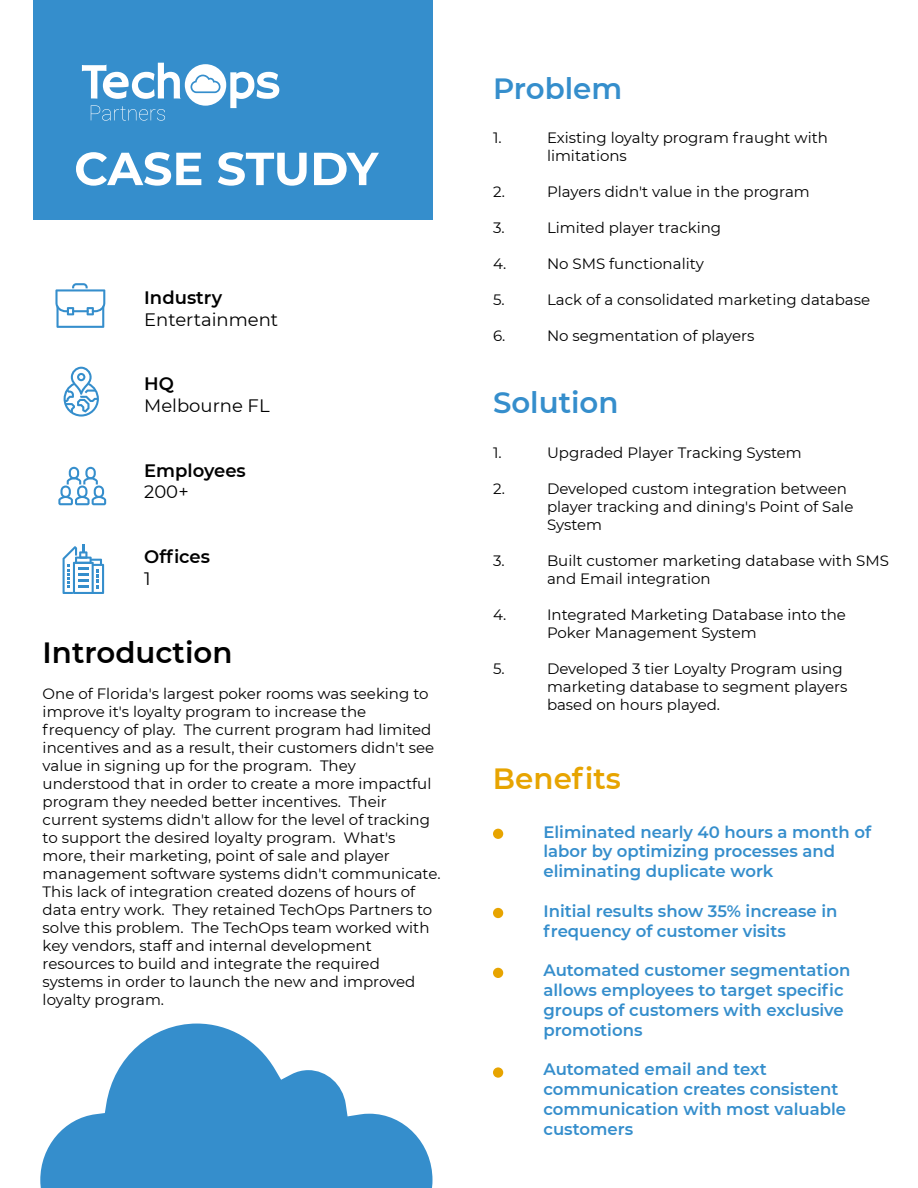
<style>
.page{position:relative;width:918px;height:1188px;background:#fff}
.page>*{position:absolute;margin:0;border:0;box-sizing:border-box;transform-origin:0 0}
.t1{font:600 29.25px "Montserrat";color:#358ecc}
.t2{font:600 29.25px "Montserrat";color:#000}
.t3{font:600 29.25px "Montserrat";color:#e7a400}
.t4{font:18px "Montserrat";color:#000}
.t5{font:600 18px "Montserrat";color:#000}
.t6{font:600 16.5px/19.8px "Montserrat";color:#358ecc}
.t7{font:15px/18px "Montserrat";color:#000}
</style>
<div class="page">
<div style="left:33px;top:0;width:400px;height:220px;background:#358ecc"></div>
<svg style="left:82px;top:63px;width:197px;height:58px"></svg>
<div style="left:493px;top:829px;width:10px;height:10px;background:#e7a400;border-radius:50%"></div>
<div style="left:493px;top:908px;width:10px;height:10px;background:#e7a400;border-radius:50%"></div>
<div style="left:493px;top:968px;width:10px;height:10px;background:#e7a400;border-radius:50%"></div>
<div style="left:493px;top:1067px;width:10px;height:11px;background:#e7a400;border-radius:50%"></div>
<svg style="left:76px;top:152px;width:125px;height:34px"></svg>
<svg style="left:218px;top:152px;width:89px;height:34px"></svg>
<svg style="left:314px;top:153px;width:65px;height:32px"></svg>
<svg style="left:58px;top:467px;width:48px;height:38px"></svg>
<svg style="left:55px;top:283px;width:50px;height:45px"></svg>
<svg style="left:63px;top:544px;width:41px;height:50px"></svg>
<svg style="left:64px;top:367px;width:35px;height:50px"></svg>
<svg style="left:40px;top:1024px;width:393px;height:164px;fill:#358ecc"></svg>
<p class="t5" style="left:144px;top:285px;width:79px">Industry</p>
<p class="t4" style="left:144px;top:307px;width:136px">Entertainment</p>
<p class="t5" style="left:144px;top:371px;width:31px">HQ</p>
<p class="t4" style="left:144px;top:393px;width:127px">Melbourne FL</p>
<p class="t5" style="left:144px;top:458px;width:103px">Employees</p>
<p class="t4" style="left:144px;top:480px;width:46px">200+</p>
<p class="t5" style="left:144px;top:544px;width:67px">Offices</p>
<p class="t4" style="left:144px;top:566px;width:8px">1</p>
<h1 class="t2" style="left:43px;top:631px;width:191px">Introduction</h1>
<p class="t7" style="left:43px;top:684px;width:400px">One of Florida's largest poker rooms was seeking to improve it's loyalty program to increase the frequency of play. The current program had limited incentives and as a result, their customers didn't see value in signing up for the program. They understood that in order to create a more impactful program they needed better incentives. Their current systems didn't allow for the level of tracking to support the desired loyalty program. What's more, their marketing, point of sale and player management software systems didn't communicate.<br>This lack of integration created dozens of hours of data entry work. They retained TechOps Partners to solve this problem. The TechOps team worked with key vendors, staff and internal development resources to build and integrate the required systems in order to launch the new and improved loyalty program.</p>
<h1 class="t1" style="left:493px;top:68px;width:131px">Problem</h1>
<p class="t7" style="left:493px;top:128px;width:10px">1.</p>
<p class="t7" style="left:547px;top:128px;width:283px">Existing loyalty program fraught with limitations</p>
<p class="t7" style="left:493px;top:182px;width:13px">2.</p>
<p class="t7" style="left:547px;top:182px;width:264px">Players didn't value in the program</p>
<p class="t7" style="left:493px;top:218px;width:13px">3.</p>
<p class="t7" style="left:547px;top:218px;width:176px">Limited player tracking</p>
<p class="t7" style="left:493px;top:254px;width:15px">4.</p>
<p class="t7" style="left:547px;top:254px;width:158px">No SMS functionality</p>
<p class="t7" style="left:493px;top:290px;width:13px">5.</p>
<p class="t7" style="left:547px;top:290px;width:325px">Lack of a consolidated marketing database</p>
<p class="t7" style="left:493px;top:326px;width:14px">6.</p>
<p class="t7" style="left:547px;top:326px;width:209px">No segmentation of players</p>
<h1 class="t1" style="left:493px;top:382px;width:127px">Solution</h1>
<p class="t7" style="left:493px;top:443px;width:10px">1.</p>
<p class="t7" style="left:547px;top:443px;width:256px">Upgraded Player Tracking System</p>
<p class="t7" style="left:493px;top:479px;width:13px">2.</p>
<p class="t7" style="left:547px;top:479px;width:308px">Developed custom integration between player tracking and dining's Point of Sale<br>System</p>
<p class="t7" style="left:493px;top:551px;width:13px">3.</p>
<p class="t7" style="left:547px;top:551px;width:343px">Built customer marketing database with SMS and Email integration</p>
<p class="t7" style="left:493px;top:605px;width:15px">4.</p>
<p class="t7" style="left:547px;top:605px;width:301px">Integrated Marketing Database into the<br>Poker Management System</p>
<p class="t7" style="left:493px;top:659px;width:13px">5.</p>
<p class="t7" style="left:547px;top:659px;width:302px">Developed 3 tier Loyalty Program using marketing database to segment players based on hours played.</p>
<h1 class="t3" style="left:493px;top:758px;width:130px">Benefits</h1>
<p class="t6" style="left:543px;top:821px;width:329px">Eliminated nearly 40 hours a month of labor by optimizing processes and eliminating duplicate work</p>
<p class="t6" style="left:543px;top:900px;width:296px">Initial results show 35% increase in frequency of customer visits</p>
<p class="t6" style="left:543px;top:960px;width:308px">Automated customer segmentation allows employees to target specific groups of customers with exclusive promotions</p>
<p class="t6" style="left:543px;top:1059px;width:304px">Automated email and text communication creates consistent communication with most valuable customers</p>
</div>
